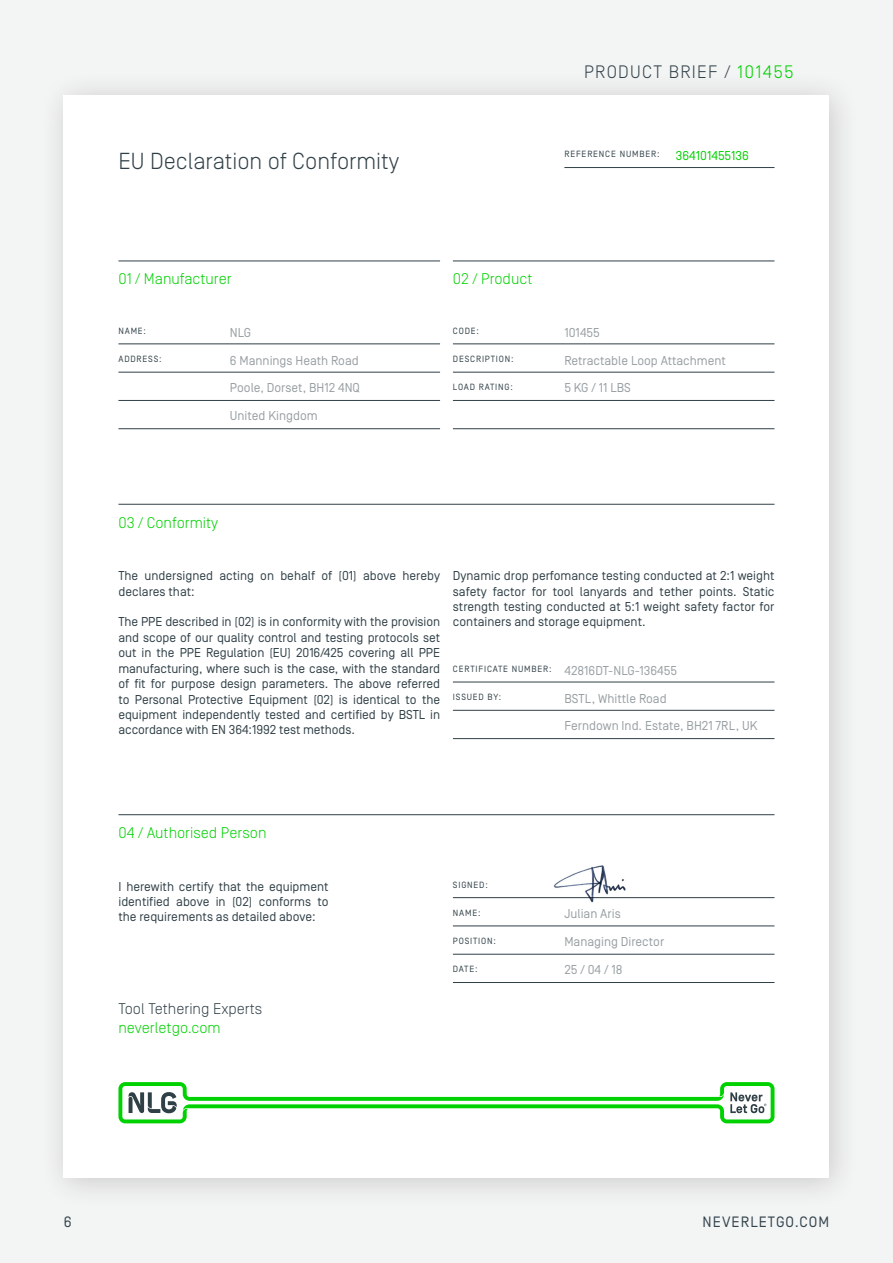
<style>
.page{position:relative;width:893px;height:1263px;background:#f3f4f4}
.page>*{position:absolute;margin:0;border:0;box-sizing:border-box;transform-origin:0 0}
.t1{font:300 23.1px "Simplon Norm";color:#304047}
.t2{font:300 18px "Simplon Norm";letter-spacing:.07em;color:#304047}
.t3{font:300 15.45px "Simplon Norm";color:#00d100}
.t4{font:300 15.45px/18.5px "Simplon Norm";color:#304047}
.t5{font:15px "Simplon Norm";letter-spacing:.07em;color:#33444d}
.t6{font:12.9px/15.5px "Simplon Norm";color:#304047;text-align:justify}
.t7{font:12.9px/27.6px "Simplon Norm";color:#989fa3}
.t8{font:12.9px "Simplon Norm";color:#00d100}
.t9{font:9px "Simplon Norm";letter-spacing:.09em;color:#304047}
.s1{color:#00d100}
</style>
<div class="page">
<div style="left:39px;top:70px;width:821px;height:1139px;background:#231f20;opacity:.2"></div>
<div style="left:64px;top:95px;width:765px;height:1083px;background:#fff"></div>
<hr style="left:118px;top:344px;width:322px;height:1px;background:#304047">
<hr style="left:118px;top:372px;width:322px;height:1px;background:#304047">
<hr style="left:118px;top:400px;width:322px;height:1px;background:#304047">
<hr style="left:118px;top:428px;width:322px;height:1px;background:#304047">
<hr style="left:453px;top:344px;width:321px;height:1px;background:#304047">
<hr style="left:453px;top:372px;width:321px;height:1px;background:#304047">
<hr style="left:453px;top:400px;width:321px;height:1px;background:#304047">
<hr style="left:453px;top:428px;width:321px;height:1px;background:#304047">
<hr style="left:453px;top:682px;width:321px;height:1px;background:#304047">
<hr style="left:453px;top:710px;width:321px;height:1px;background:#304047">
<hr style="left:453px;top:738px;width:321px;height:1px;background:#304047">
<hr style="left:564px;top:167px;width:210px;height:1px;background:#304047">
<hr style="left:453px;top:261px;width:321px;height:1px;background:#304047">
<hr style="left:118px;top:261px;width:322px;height:1px;background:#304047">
<hr style="left:118px;top:504px;width:656px;height:1px;background:#304047">
<hr style="left:118px;top:814px;width:656px;height:1px;background:#304047">
<svg style="left:118px;top:1082px;width:656px;height:41px"></svg>
<hr style="left:453px;top:897px;width:321px;height:1px;background:#304047">
<hr style="left:453px;top:926px;width:321px;height:1px;background:#304047">
<hr style="left:453px;top:954px;width:321px;height:1px;background:#304047">
<hr style="left:453px;top:982px;width:321px;height:1px;background:#304047">
<img style="left:552px;top:865px;width:76px;height:38px">
<p class="t1" style="left:118px;top:149px;width:282px">EU Declaration of Conformity</p>
<p class="t2" style="left:584px;top:63px;width:211px">PRODUCT BRIEF / <span class="s1">101455</span></p>
<p class="t9" style="left:564px;top:150px;width:97px">REFERENCE NUMBER:</p>
<p class="t8" style="left:676px;top:148px;width:74px">364101455136</p>
<p class="t3" style="left:118px;top:271px;width:115px">01 / Manufacturer</p>
<p class="t3" style="left:453px;top:271px;width:81px">02 / Product</p>
<p class="t9" style="left:118px;top:326px;width:29px">NAME:</p>
<p class="t9" style="left:118px;top:354px;width:45px">ADDRESS:</p>
<p class="t9" style="left:453px;top:326px;width:28px">CODE:</p>
<p class="t9" style="left:453px;top:354px;width:62px">DESCRIPTION:</p>
<p class="t9" style="left:453px;top:382px;width:61px">LOAD RATING:</p>
<p class="t7" style="left:230px;top:319px;width:132px">NLG<br>6 Mannings Heath Road<br>Poole, Dorset, BH12 4NQ<br>United Kingdom</p>
<p class="t7" style="left:564px;top:319px;width:163px">101455<br>Retractable Loop Attachment<br>5 KG / 11 LBS</p>
<p class="t3" style="left:118px;top:514px;width:101px">03 / Conformity</p>
<p class="t6" style="left:118px;top:568px;width:323px">The undersigned acting on behalf of (01) above hereby declares that:</p>
<p class="t6" style="left:118px;top:614px;width:323px">The PPE described in (02) is in conformity with the provision and scope of our quality control and testing protocols set out in the PPE Regulation (EU) 2016/425 covering all PPE manufacturing, where such is the case, with the standard of fit for purpose design parameters. The above referred to Personal Protective Equipment (02) is identical to the equipment independently tested and certified by BSTL in accordance with EN 364:1992 test methods.</p>
<p class="t6" style="left:453px;top:568px;width:323px">Dynamic drop perfomance testing conducted at 2:1 weight safety factor for tool lanyards and tether points. Static strength testing conducted at 5:1 weight safety factor for containers and storage equipment.</p>
<p class="t9" style="left:453px;top:664px;width:100px">CERTIFICATE NUMBER:</p>
<p class="t9" style="left:453px;top:692px;width:50px">ISSUED BY:</p>
<p class="t7" style="left:564px;top:657px;width:195px">42816DT-NLG-136455<br>BSTL, Whittle Road<br>Ferndown Ind. Estate, BH21 7RL, UK</p>
<p class="t3" style="left:118px;top:824px;width:150px">04 / Authorised Person</p>
<p class="t6" style="left:118px;top:879px;width:212px">I herewith certify that the equipment identified above in (02) conforms to the requirements as detailed above:</p>
<p class="t9" style="left:453px;top:880px;width:36px">SIGNED:</p>
<p class="t9" style="left:453px;top:908px;width:29px">NAME:</p>
<p class="t9" style="left:453px;top:936px;width:45px">POSITION:</p>
<p class="t9" style="left:453px;top:964px;width:26px">DATE:</p>
<p class="t4" style="left:118px;top:1000px;width:145px">Tool Tethering Experts <span class="s1">neverletgo.com</span></p>
<p class="t7" style="left:564px;top:900px;width:101px">Julian Aris<br>Managing Director<br>25 / 04 / 18</p>
<p class="t5" style="left:64px;top:1213px;width:9px">6</p>
<p class="t5" style="left:703px;top:1213px;width:128px">NEVERLETGO.COM</p>
</div>
